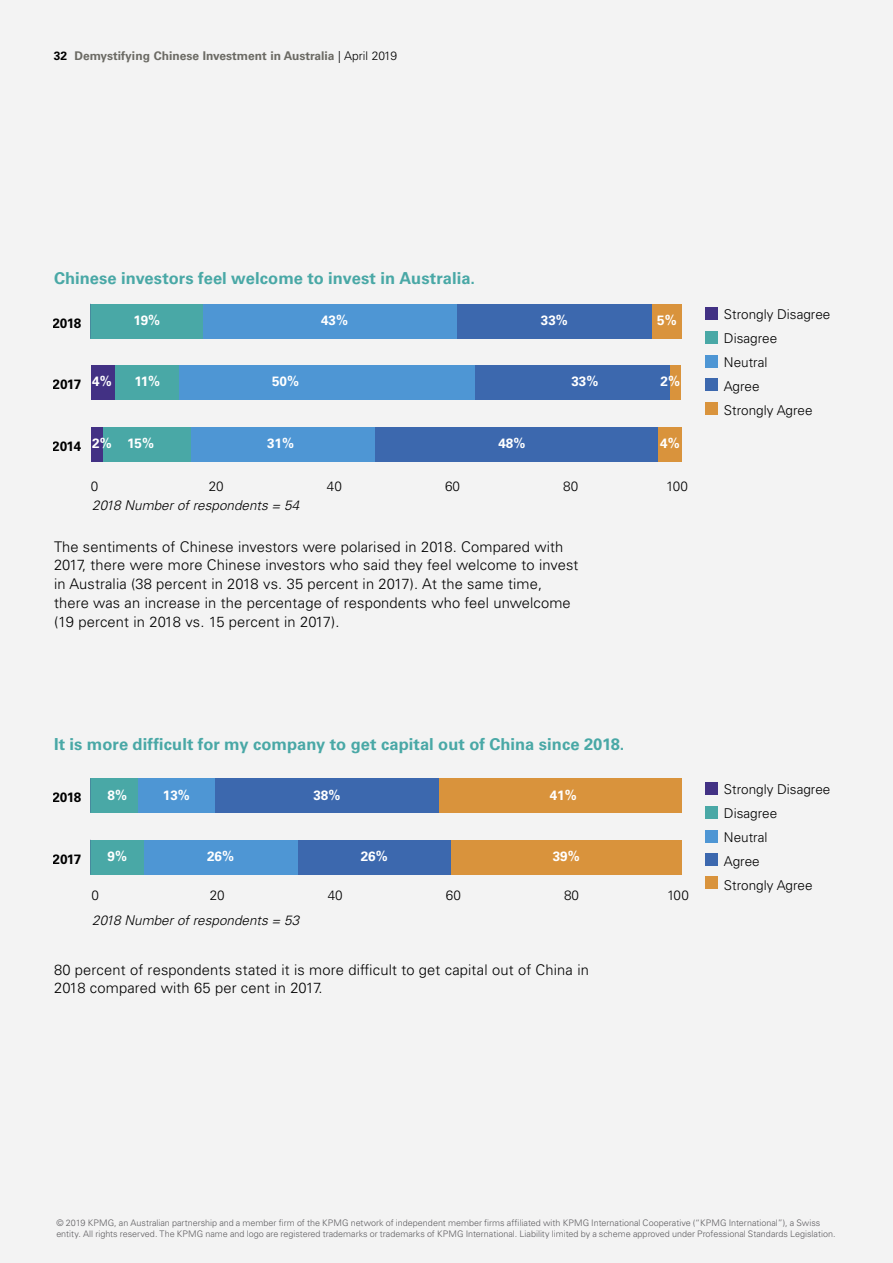
<style>
.page{position:relative;width:893px;height:1263px;background:#f3f3f3}
.page>*{position:absolute;margin:0;border:0;box-sizing:border-box;transform-origin:0 0}
.t1{font:700 16.5px "Univers LT Std";letter-spacing:.005em;color:#49a8a6}
.t2{font:300 14.7px/18.8px "Univers LT Std";letter-spacing:.01em;color:#000}
.t3{font:300 13.5px/24px "Univers LT Std";color:#000}
.t4{font:700 13.5px "Univers LT Std";color:#fff}
.t5{font:italic 300 13.5px "Univers LT Std";color:#000}
.t6{font:700 13.5px "Univers LT Std";letter-spacing:-.02em;color:#000}
.t7{font:700 12px "Univers LT Std";color:#6b6a64}
.t8{font:300 9px/10.8px "Univers LT Std";color:#5f5e61}
.s1{color:#000}
.s2{font-weight:300;color:#000}
</style>
<div class="page">
<div style="left:652px;top:304px;width:29px;height:34px;background:#d9933c"></div>
<div style="left:669px;top:365px;width:12px;height:35px;background:#d9933c"></div>
<div style="left:658px;top:427px;width:23px;height:34px;background:#d9933c"></div>
<div style="left:457px;top:304px;width:195px;height:34px;background:#3c68ae"></div>
<div style="left:475px;top:365px;width:194px;height:35px;background:#3c68ae"></div>
<div style="left:374px;top:427px;width:284px;height:34px;background:#3c68ae"></div>
<div style="left:203px;top:304px;width:254px;height:34px;background:#4e96d4"></div>
<div style="left:179px;top:365px;width:296px;height:35px;background:#4e96d4"></div>
<div style="left:191px;top:427px;width:183px;height:34px;background:#4e96d4"></div>
<div style="left:91px;top:304px;width:112px;height:34px;background:#49a8a6"></div>
<div style="left:114px;top:365px;width:65px;height:35px;background:#49a8a6"></div>
<div style="left:103px;top:427px;width:88px;height:34px;background:#49a8a6"></div>
<div style="left:91px;top:365px;width:23px;height:35px;background:#423184"></div>
<div style="left:91px;top:427px;width:12px;height:34px;background:#423184"></div>
<div style="left:705px;top:308px;width:13px;height:12px;background:#423184"></div>
<div style="left:705px;top:332px;width:13px;height:12px;background:#49a8a6"></div>
<div style="left:705px;top:355px;width:13px;height:13px;background:#4e96d4"></div>
<div style="left:705px;top:378px;width:13px;height:13px;background:#3c68ae"></div>
<div style="left:705px;top:402px;width:13px;height:13px;background:#d9933c"></div>
<div style="left:439px;top:778px;width:242px;height:35px;background:#d9933c"></div>
<div style="left:451px;top:840px;width:230px;height:34px;background:#d9933c"></div>
<div style="left:215px;top:778px;width:224px;height:35px;background:#3c68ae"></div>
<div style="left:297px;top:840px;width:154px;height:34px;background:#3c68ae"></div>
<div style="left:138px;top:778px;width:77px;height:35px;background:#4e96d4"></div>
<div style="left:144px;top:840px;width:153px;height:34px;background:#4e96d4"></div>
<div style="left:91px;top:778px;width:47px;height:35px;background:#49a8a6"></div>
<div style="left:91px;top:840px;width:53px;height:34px;background:#49a8a6"></div>
<div style="left:705px;top:782px;width:13px;height:13px;background:#423184"></div>
<div style="left:705px;top:806px;width:13px;height:13px;background:#49a8a6"></div>
<div style="left:705px;top:830px;width:13px;height:12px;background:#4e96d4"></div>
<div style="left:705px;top:853px;width:13px;height:13px;background:#3c68ae"></div>
<div style="left:705px;top:876px;width:13px;height:13px;background:#d9933c"></div>
<p class="t7" style="left:54px;top:48px;width:345px"><span class="s1">32</span> Demystifying Chinese Investment in Australia <span class="s2">| April 2019</span></p>
<p class="t1" style="left:54px;top:269px;width:423px">Chinese investors feel welcome to invest in Australia.</p>
<p class="t6" style="left:52px;top:315px;width:31px">2018</p>
<p class="t4" style="left:133px;top:312px;width:28px">19%</p>
<p class="t4" style="left:321px;top:312px;width:29px">43%</p>
<p class="t4" style="left:541px;top:312px;width:29px">33%</p>
<p class="t4" style="left:657px;top:312px;width:21px">5%</p>
<p class="t6" style="left:53px;top:376px;width:30px">2017</p>
<p class="t4" style="left:92px;top:374px;width:21px">4%</p>
<p class="t4" style="left:134px;top:374px;width:27px">11%</p>
<p class="t4" style="left:272px;top:374px;width:29px">50%</p>
<p class="t4" style="left:571px;top:374px;width:29px">33%</p>
<p class="t4" style="left:661px;top:374px;width:21px">2%</p>
<p class="t6" style="left:52px;top:438px;width:31px">2014</p>
<p class="t4" style="left:92px;top:435px;width:21px">2%</p>
<p class="t4" style="left:127px;top:435px;width:29px">15%</p>
<p class="t4" style="left:267px;top:435px;width:29px">31%</p>
<p class="t4" style="left:498px;top:435px;width:29px">48%</p>
<p class="t4" style="left:660px;top:435px;width:21px">4%</p>
<p class="t3" style="left:91px;top:474px;width:9px">0</p>
<p class="t3" style="left:209px;top:474px;width:17px">20</p>
<p class="t3" style="left:327px;top:474px;width:17px">40</p>
<p class="t3" style="left:445px;top:474px;width:17px">60</p>
<p class="t3" style="left:563px;top:474px;width:17px">80</p>
<p class="t3" style="left:666px;top:474px;width:23px">100</p>
<p class="t5" style="left:92px;top:497px;width:209px">2018 Number of respondents = 54</p>
<p class="t2" style="left:54px;top:537px;width:526px">The sentiments of Chinese investors were polarised in 2018. Compared with 2017, there were more Chinese investors who said they feel welcome to invest in Australia (38 percent in 2018 vs. 35 percent in 2017). At the same time, there was an increase in the percentage of respondents who feel unwelcome (19 percent in 2018 vs. 15 percent in 2017).</p>
<p class="t3" style="left:724px;top:302px;width:108px">Strongly Disagree<br>Disagree<br>Neutral<br>Agree<br>Strongly Agree</p>
<p class="t1" style="left:54px;top:735px;width:572px">It is more difficult for my company to get capital out of China since 2018.</p>
<p class="t6" style="left:52px;top:789px;width:31px">2018</p>
<p class="t4" style="left:108px;top:787px;width:21px">8%</p>
<p class="t4" style="left:163px;top:787px;width:29px">13%</p>
<p class="t4" style="left:313px;top:787px;width:29px">38%</p>
<p class="t4" style="left:550px;top:787px;width:29px">41%</p>
<p class="t6" style="left:53px;top:851px;width:30px">2017</p>
<p class="t4" style="left:108px;top:848px;width:21px">9%</p>
<p class="t4" style="left:207px;top:848px;width:29px">26%</p>
<p class="t4" style="left:361px;top:848px;width:29px">26%</p>
<p class="t4" style="left:553px;top:848px;width:29px">39%</p>
<p class="t3" style="left:92px;top:883px;width:9px">0</p>
<p class="t3" style="left:210px;top:883px;width:17px">20</p>
<p class="t3" style="left:328px;top:883px;width:17px">40</p>
<p class="t3" style="left:446px;top:883px;width:17px">60</p>
<p class="t3" style="left:564px;top:883px;width:17px">80</p>
<p class="t3" style="left:667px;top:883px;width:23px">100</p>
<p class="t5" style="left:92px;top:912px;width:209px">2018 Number of respondents = 53</p>
<p class="t2" style="left:54px;top:960px;width:536px">80 percent of respondents stated it is more difficult to get capital out of China in<br>2018 compared with 65 per cent in 2017.</p>
<p class="t3" style="left:724px;top:777px;width:108px">Strongly Disagree<br>Disagree<br>Neutral<br>Agree<br>Strongly Agree</p>
<p class="t8" style="left:56px;top:1217px;width:781px">© 2019 KPMG, an Australian partnership and a member firm of the KPMG network of independent member firms affiliated with KPMG International Cooperative (“KPMG International”), a Swiss entity. All rights reserved. The KPMG name and logo are registered trademarks or trademarks of KPMG International. Liability limited by a scheme approved under Professional Standards Legislation.</p>
</div>
